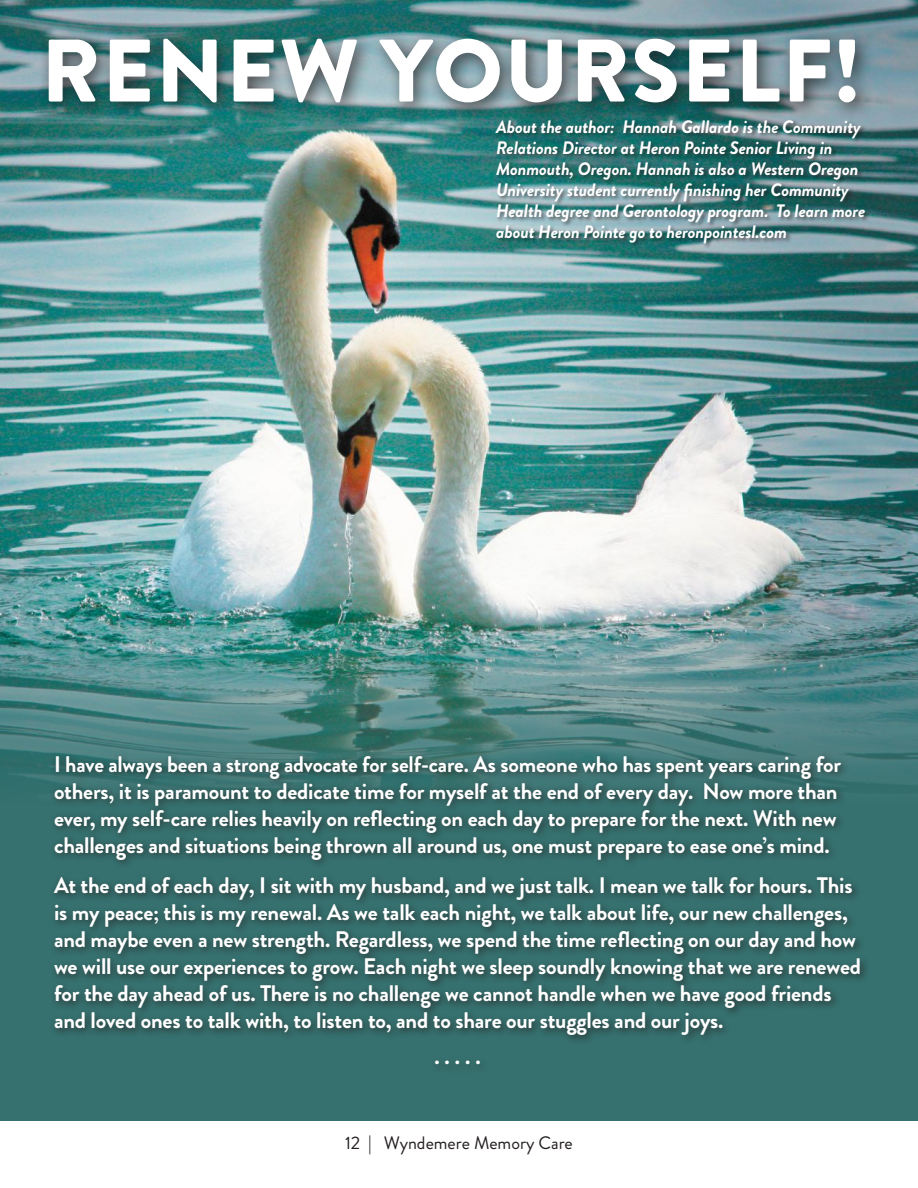
<style>
.page{position:relative;width:918px;height:1188px;background:#fff}
.page>*{position:absolute;margin:0;border:0;box-sizing:border-box;transform-origin:0 0}
.t1{font:900 88.5px "Brandon Grotesque";letter-spacing:.02em;color:#fff}
.t2{font:700 22.5px/27px "Brandon Grotesque";letter-spacing:-.01em;color:#fff}
.t3{font:italic 700 18px/21px "Brandon Grotesque";letter-spacing:-.01em;color:#fff}
.t4{font:18px "Brandon Grotesque";color:#241f1f}
</style>
<div class="page">
<img style="left:0;top:0;width:918px;height:615px">
<svg style="left:0;top:615px;width:918px;height:505px;background:#4c8281"></svg>
<div style="left:38px;top:29px;width:837px;height:93px;background:#241f1f;opacity:.75"></div>
<div style="left:495px;top:120px;width:376px;height:129px;background:#241f1f;opacity:.6"></div>
<div style="left:49px;top:751px;width:821px;height:323px;background:#241f1f;opacity:.75"></div>
<h1 class="t1" style="left:41px;top:8px;width:821px">RENEW YOURSELF!</h1>
<p class="t3" style="left:496px;top:117px;width:371px">About the author: Hannah Gallardo is the Community Relations Director at Heron Pointe Senior Living in Monmouth, Oregon. Hannah is also a Western Oregon University student currently finishing her Community Health degree and Gerontology program. To learn more about Heron Pointe go to heronpointesl.com</p>
<p class="t2" style="left:54px;top:751px;width:789px">I have always been a strong advocate for self-care. As someone who has spent years caring for others, it is paramount to dedicate time for myself at the end of every day. Now more than ever, my self-care relies heavily on reflecting on each day to prepare for the next. With new challenges and situations being thrown all around us, one must prepare to ease one’s mind.</p>
<p class="t2" style="left:54px;top:872px;width:809px">At the end of each day, I sit with my husband, and we just talk. I mean we talk for hours. This is my peace; this is my renewal. As we talk each night, we talk about life, our new challenges, and maybe even a new strength. Regardless, we spend the time reflecting on our day and how we will use our experiences to grow. Each night we sleep soundly knowing that we are renewed for the day ahead of us. There is no challenge we cannot handle when we have good friends and loved ones to talk with, to listen to, and to share our stuggles and our joys.</p>
<p class="t2" style="left:434px;top:1043px;width:48px">. . . . .</p>
<p class="t4" style="left:345px;top:1130px;width:229px">12 | Wyndemere Memory Care</p>
</div>
